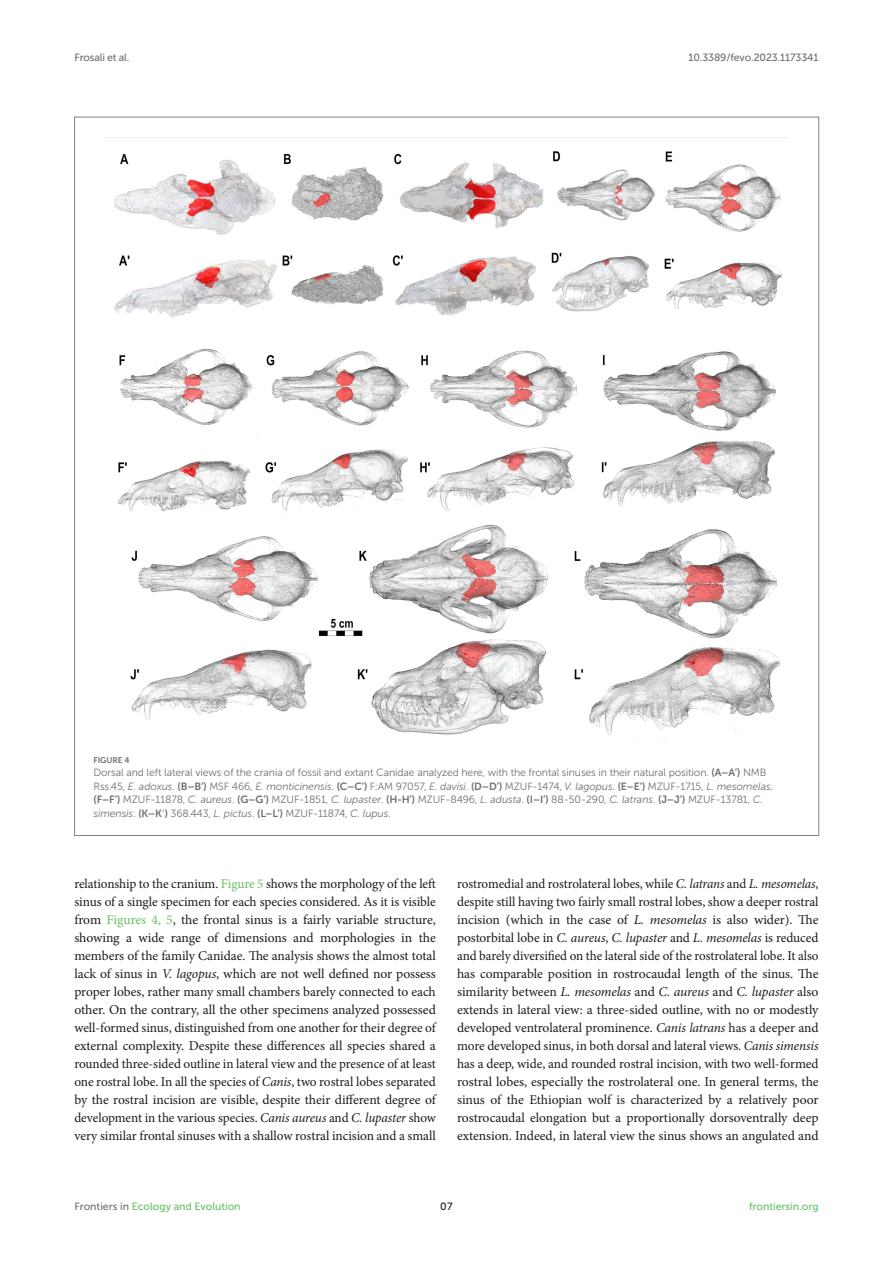
<style>
.page{position:relative;width:893px;height:1263px;background:#fff}
.page>*{position:absolute;margin:0;border:0;box-sizing:border-box;transform-origin:0 0}
.TEXT_FLUSH{font:13.5px/18px "Minion Pro";letter-spacing:-.005em;color:#1b1c1b;text-align:justify}
.FIG_LEG{font:10.5px/13.5px "Museo Sans 300";letter-spacing:-.01em;color:#706f70}
.t1{font:10.5px "Museo Sans 500";color:#65c161}
.t2{font:10.5px "Museo Sans 500";letter-spacing:-.015em;color:#706f70}
.t3{font:10.5px "Museo Sans 500";color:#1b1c1b}
.FIG_HD{font:8.25px "Museo Sans 700";letter-spacing:-.01em;color:#706f70}
.s1{font-family:"Museo Sans 700"}
.s2{font-style:italic}
.s3{font-family:"STIX General"}
.s4{color:#65c161}
.s5{color:#706f70}
</style>
<div class="page">
<img style="left:106px;top:137px;width:682px;height:604px">
<p class="t2" style="left:74px;top:51px;width:57px">Frosali et al.</p>
<p class="t2" style="left:689px;top:51px;width:131px">10.3389/fevo.2023.1173341</p>
<p class="FIG_HD" style="left:94px;top:755px;width:37px">FIGURE 4</p>
<p class="FIG_LEG" style="left:94px;top:766px;width:681px">Dorsal and left lateral views of the crania of fossil and extant Canidae analyzed here, with the frontal sinuses in their natural position. <span class="s1">(A–A’)</span> NMB Rss.45, <span class="s2">E. adoxus</span>. <span class="s1">(B–B’)</span> MSF 466, <span class="s2">E. monticinensis</span>. <span class="s1">(C–C’)</span> F:AM 97057, <span class="s2">E. davisi</span>. <span class="s1">(D–D’)</span> MZUF-1474, <span class="s2">V. lagopus</span>. <span class="s1">(E–E’)</span> MZUF-1715, <span class="s2">L. mesomelas</span>. <span class="s1">(F–F’)</span> MZUF-11878, <span class="s2">C. aureus</span>. <span class="s1">(G–G’)</span> MZUF-1851, <span class="s2">C. lupaster</span>. <span class="s1">(H-H’)</span> MZUF-8496, <span class="s2">L. adusta</span>. <span class="s1">(I–I’)</span> 88-50-290, <span class="s2">C. latrans</span>. <span class="s1">(J–J’)</span> MZUF-13781, <span class="s2">C. simensis</span>. <span class="s1">(K–K</span><span class="s3">′</span><span class="s1">)</span> 368.443, <span class="s2">L. pictus</span>. <span class="s1">(L–L’)</span> MZUF-11874, <span class="s2">C. lupus</span>.</p>
<p class="TEXT_FLUSH" style="left:74px;top:875px;width:363px">relationship to the cranium. <span class="s4">Figure 5</span> shows the morphology of the left sinus of a single specimen for each species considered. As it is visible from <span class="s4">Figures 4, 5</span>, the frontal sinus is a fairly variable structure, showing a wide range of dimensions and morphologies in the members of the family Canidae. The analysis shows the almost total lack of sinus in <span class="s2">V. lagopus</span>, which are not well defined nor possess proper lobes, rather many small chambers barely connected to each other. On the contrary, all the other specimens analyzed possessed well-formed sinus, distinguished from one another for their degree of external complexity. Despite these differences all species shared a rounded three-sided outline in lateral view and the presence of at least one rostral lobe. In all the species of <span class="s2">Canis</span>, two rostral lobes separated by the rostral incision are visible, despite their different degree of development in the various species. <span class="s2">Canis aureus</span> and <span class="s2">C. lupaster</span> show very similar frontal sinuses with a shallow rostral incision and a small</p>
<p class="TEXT_FLUSH" style="left:457px;top:875px;width:363px">rostromedial and rostrolateral lobes, while <span class="s2">C. latrans</span> and <span class="s2">L. mesomelas</span>, despite still having two fairly small rostral lobes, show a deeper rostral incision (which in the case of <span class="s2">L. mesomelas</span> is also wider). The postorbital lobe in <span class="s2">C. aureus</span>, <span class="s2">C. lupaster</span> and <span class="s2">L. mesomelas</span> is reduced and barely diversified on the lateral side of the rostrolateral lobe. It also has comparable position in rostrocaudal length of the sinus. The similarity between <span class="s2">L. mesomelas</span> and <span class="s2">C. aureus</span> and <span class="s2">C. lupaster</span> also extends in lateral view: a three-sided outline, with no or modestly developed ventrolateral prominence. <span class="s2">Canis latrans</span> has a deeper and more developed sinus, in both dorsal and lateral views. <span class="s2">Canis simensis </span>has a deep, wide, and rounded rostral incision, with two well-formed rostral lobes, especially the rostrolateral one. In general terms, the sinus of the Ethiopian wolf is characterized by a relatively poor rostrocaudal elongation but a proportionally dorsoventrally deep extension. Indeed, in lateral view the sinus shows an angulated and</p>
<p class="t1" style="left:74px;top:1200px;width:168px"><span class="s5">Frontiers in</span> Ecology and Evolution</p>
<p class="t3" style="left:440px;top:1200px;width:14px">07</p>
<p class="t1" style="left:749px;top:1200px;width:71px">frontiersin.org</p>
</div>
